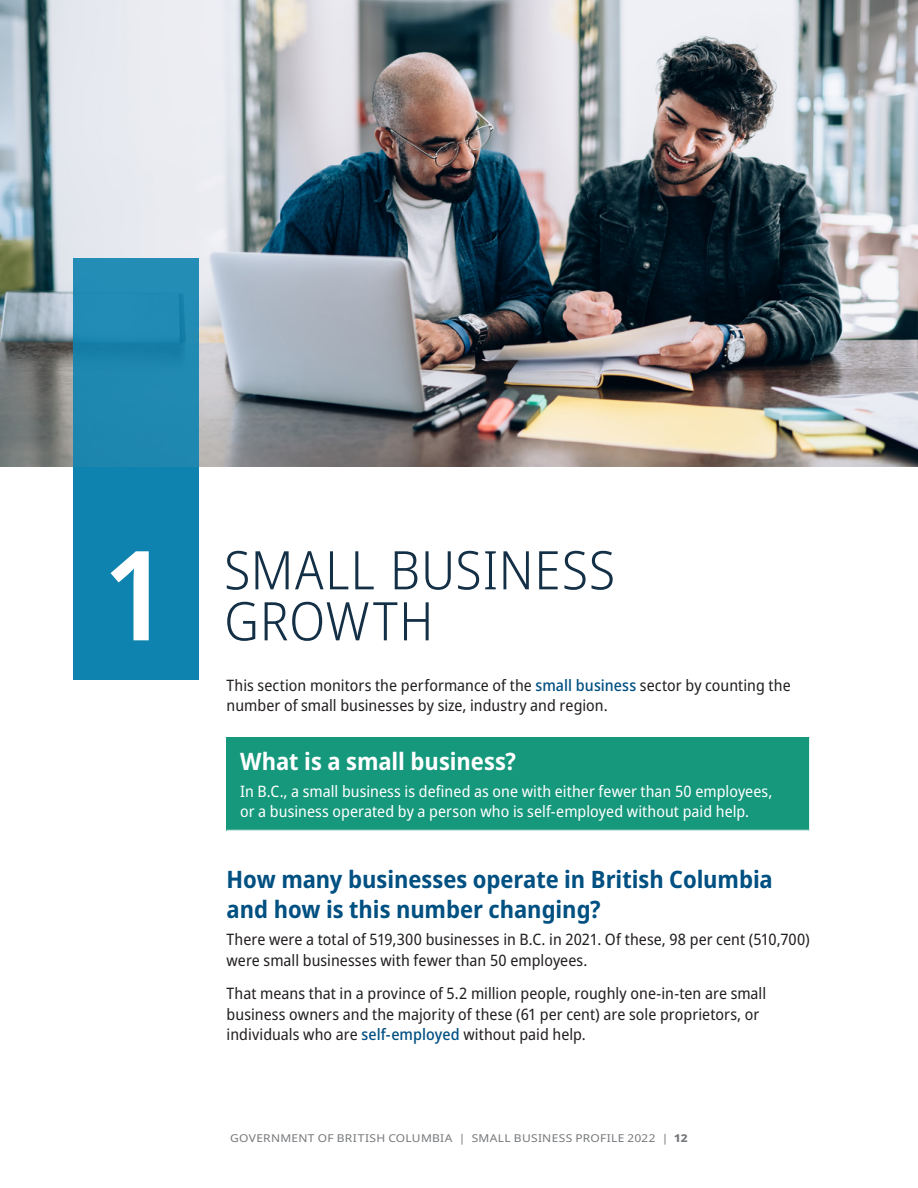
<style>
.page{position:relative;width:918px;height:1188px;background:#fff}
.page>*{position:absolute;margin:0;border:0;box-sizing:border-box;transform-origin:0 0}
.t1{font:600 semi-condensed 124.65px "Noto Sans";color:#fff}
.t2{font:300 semi-condensed 53.25px/51px "Noto Sans";letter-spacing:.015em;color:#143047}
.t3{font:700 semi-condensed 24px/30px "Noto Sans";letter-spacing:-.005em;color:#015082}
.t4{font:700 semi-condensed 24px "Noto Sans";color:#fff}
.t5{font:semi-condensed 15.75px/20.2px "Noto Sans";letter-spacing:.005em;color:#231f20}
.t6{font:semi-condensed 15.75px/20.2px "Noto Sans";letter-spacing:.005em;color:#fff}
.t7{font:10.8px "Noto Sans";letter-spacing:.025em;color:#76787b;scale:1.11 1}
.s1{font-weight:500;color:#015082}
.s2{font-weight:800}
</style>
<div class="page">
<img style="left:0;top:0;width:918px;height:467px">
<div style="left:74px;top:467px;width:126px;height:212px;background:#0e83b0"></div>
<div style="left:74px;top:258px;width:126px;height:209px;background:#2089b1"></div>
<div style="left:227px;top:737px;width:583px;height:93px;background:#15987b"></div>
<hr style="left:809px;top:737px;width:1px;height:93px;background:#fff">
<h1 class="t1" style="left:108px;top:508px;width:58px">1</h1>
<h2 class="t2" style="left:224px;top:546px;width:393px">SMALL BUSINESS<br>GROWTH</h2>
<p class="t5" style="left:227px;top:675px;width:566px">This section monitors the performance of the <span class="s1">small business</span> sector by counting the number of small businesses by size, industry and region.</p>
<h3 class="t4" style="left:240px;top:744px;width:277px">What is a small business?</h3>
<p class="t6" style="left:240px;top:781px;width:534px">In B.C., a small business is defined as one with either fewer than 50 employees, or a business operated by a person who is self-employed without paid help.</p>
<h3 class="t3" style="left:227px;top:865px;width:548px">How many businesses operate in British Columbia and how is this number changing?</h3>
<p class="t5" style="left:227px;top:930px;width:585px">There were a total of 519,300 businesses in B.C. in 2021. Of these, 98 per cent (510,700) were small businesses with fewer than 50 employees.</p>
<p class="t5" style="left:227px;top:984px;width:541px">That means that in a province of 5.2 million people, roughly one-in-ten are small business owners and the majority of these (61 per cent) are sole proprietors, or individuals who are <span class="s1">self-employed</span> without paid help.</p>
<p class="t7" style="left:230px;top:1130px;width:414px">GOVERNMENT OF BRITISH COLUMBIA | SMALL BUSINESS PROFILE 2022 | <span class="s2">12</span></p>
</div>
